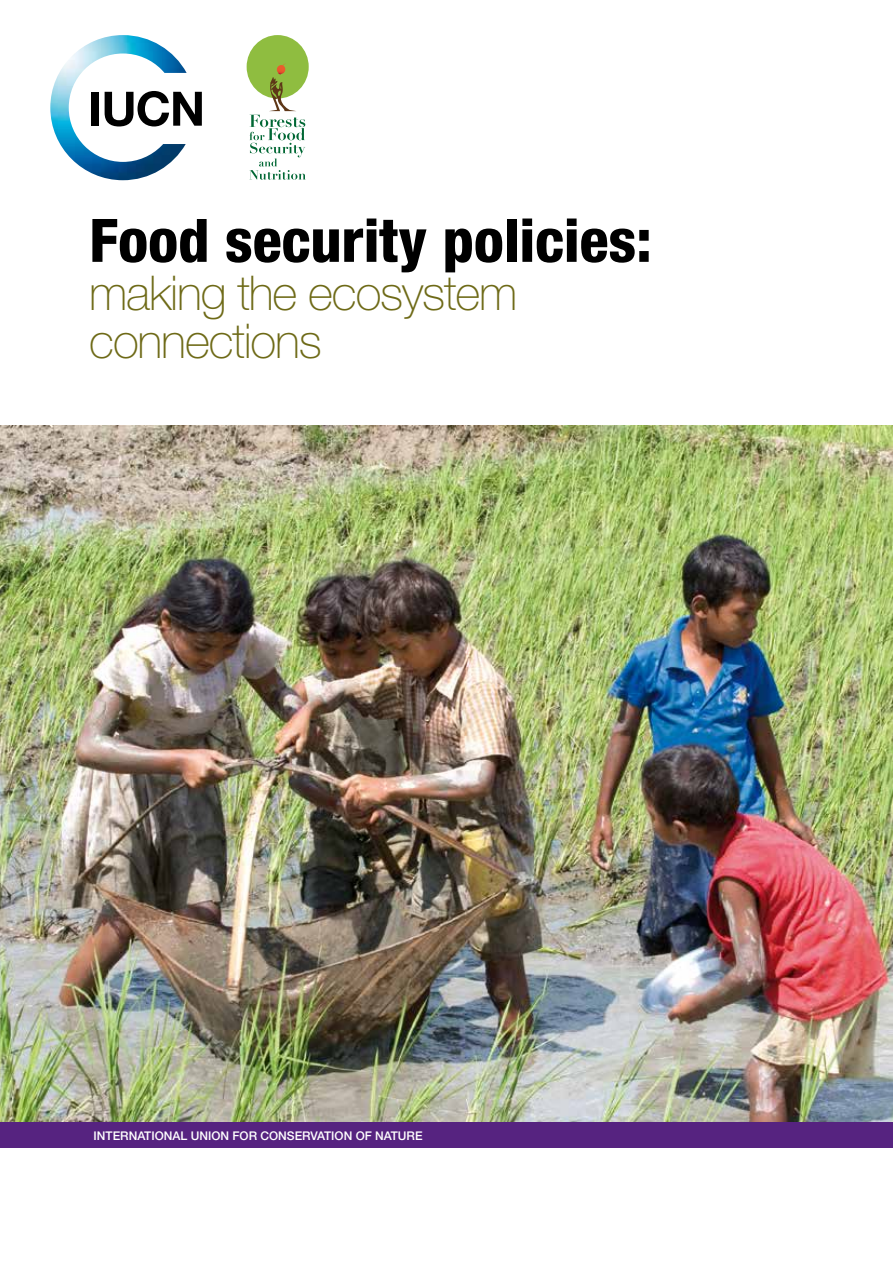
<style>
.page{position:relative;width:893px;height:1263px;background:#fff}
.page>*{position:absolute;margin:0;border:0;box-sizing:border-box;transform-origin:0 0}
.t1{font:800 condensed 60px "Helvetica Neue LT Std";color:#000}
.t2{font:100 48px/48px "Helvetica Neue LT Std";letter-spacing:-.025em;color:#6e6a17}
.t3{font:500 12px "Helvetica Neue LT Std";color:#fff}
</style>
<div class="page">
<img style="left:50px;top:35px;width:137px;height:145px">
<div style="left:92px;top:92px;width:7px;height:34px;background:#000"></div>
<svg style="left:105px;top:91px;width:97px;height:35px"></svg>
<img style="left:0;top:425px;width:893px;height:698px">
<div style="left:0;top:1123px;width:893px;height:25px;background:#562380"></div>
<div style="left:247px;top:35px;width:62px;height:64px;background:#8fbd40;border-radius:50%"></div>
<svg style="left:249px;top:64px;width:57px;height:116px"></svg>
<h1 class="t1" style="left:89px;top:203px;width:564px">Food security policies:</h1>
<h2 class="t2" style="left:89px;top:269px;width:429px">making the ecosystem connections</h2>
<p class="t3" style="left:94px;top:1128px;width:331px">INTERNATIONAL UNION FOR CONSERVATION OF NATURE</p>
</div>
